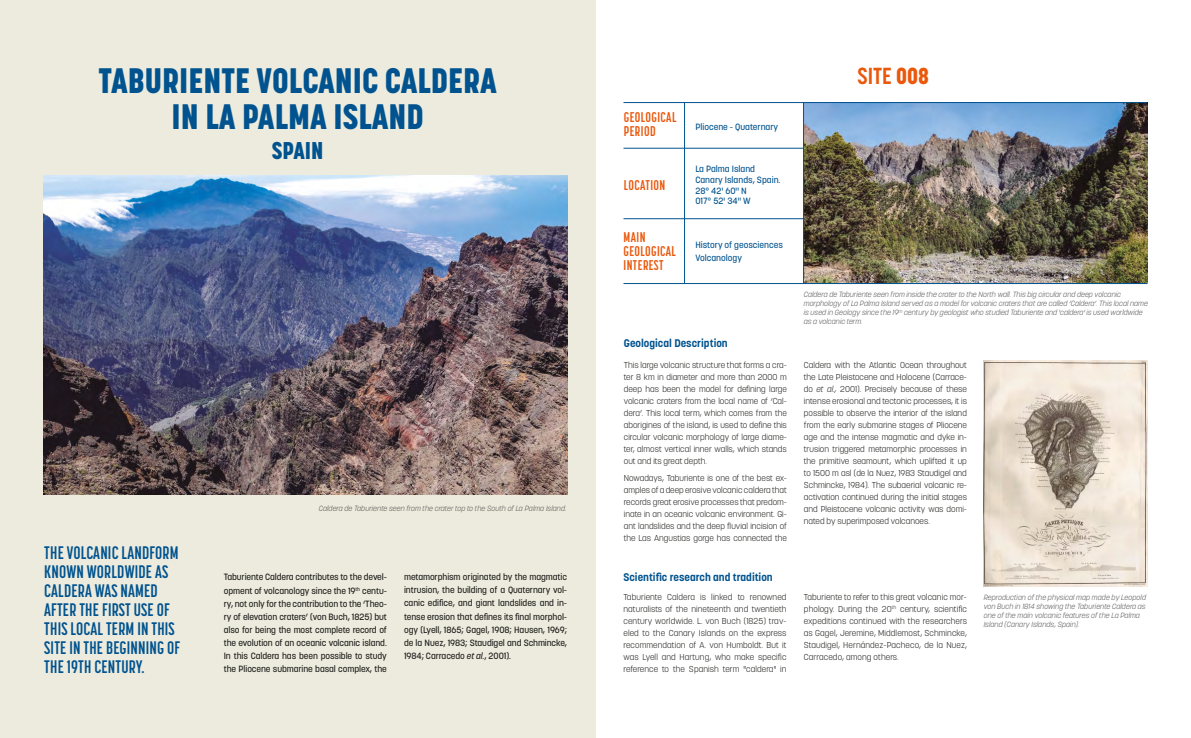
<style>
.page{position:relative;width:1191px;height:738px;background:#fff}
.page>*{position:absolute;margin:0;border:0;box-sizing:border-box;transform-origin:0 0}
.t1{font:800 35px/36px "Korolev Condensed";color:#00538f;text-align:center}
.t2{font:800 24px "Korolev Condensed";color:#00538f}
.t3{font:700 23px "Korolev Condensed";color:#ea580c}
.t4{font:700 18px/19px "Korolev Compressed";letter-spacing:.01em;color:#00538f}
.t5{font:700 14px/14px "Korolev Compressed";letter-spacing:.03em;color:#ea580c}
.t6{font:700 11px "Korolev";color:#00538f}
.t7{font:500 9px/13px "Korolev";letter-spacing:-.01em;color:#1d1d1b;text-align:justify}
.t8{font:500 9px/10.8px "Korolev";color:#00538f}
.t9{font:300 8.5px/12px "Korolev";color:#1d1d1b;text-align:justify}
.t10{font:italic 300 7.5px/9px "Korolev";letter-spacing:-.005em;color:#575756}
.s1{font-style:italic}
.s2{font-weight:800}
</style>
<div class="page">
<div style="left:0;top:0;width:595px;height:737px;background:#edebdd"></div>
<img style="left:983px;top:360px;width:164px;height:226px">
<img style="left:44px;top:176px;width:523px;height:318px">
<img style="left:804px;top:103px;width:343px;height:180px">
<hr style="left:623px;top:102px;width:524px;height:1px;background:#00538f">
<hr style="left:623px;top:148px;width:181px;height:1px;background:#00538f">
<hr style="left:623px;top:218px;width:181px;height:1px;background:#00538f">
<hr style="left:623px;top:283px;width:524px;height:1px;background:#00538f">
<hr style="left:684px;top:102px;width:1px;height:181px;background:#00538f">
<hr style="left:803px;top:102px;width:1px;height:181px;background:#00538f">
<h1 class="t1" style="left:98px;top:62px;width:400px">TABURIENTE VOLCANIC CALDERA<br>IN LA PALMA ISLAND</h1>
<h2 class="t2" style="left:272px;top:136px;width:53px">SPAIN</h2>
<h3 class="t4" style="left:44px;top:542px;width:138px">THE VOLCANIC LANDFORM<br>KNOWN WORLDWIDE AS<br>CALDERA WAS NAMED<br>AFTER THE FIRST USE OF<br>THIS LOCAL TERM IN THIS<br>SITE IN THE BEGINNING OF<br>THE 19TH CENTURY.</h3>
<p class="t10" style="left:319px;top:503px;width:249px">Caldera de Taburiente seen from the crater top to the South of La Palma Island.</p>
<p class="t7" style="left:224px;top:570px;width:165px">Taburiente Caldera contributes to the devel&shy;opment of volcanology since the 19<sup>th</sup> centu&shy;ry, not only for the contribution to the ‘Theo&shy;ry of elevation craters’ (von Buch, 1825) but also for being the most complete record of the evolution of an oceanic volcanic island.<br>In this Caldera has been possible to study the Pliocene submarine basal complex, the</p>
<p class="t7" style="left:404px;top:570px;width:165px">metamorphism originated by the magmatic intrusion, the building of a Quaternary vol&shy;canic edifice, and giant landslides and in&shy;tense erosion that defines its final morphol&shy;ogy (Lyell, 1865; Gagel, 1908; Hausen, 1969; de la Nuez, 1983; Staudigel and Schmincke, 1984; Carracedo <span class="s1">et al.</span>, 2001).</p>
<h3 class="t5" style="left:624px;top:110px;width:54px">GEOLOGICAL<br>PERIOD</h3>
<p class="t8" style="left:695px;top:121px;width:84px">Pliocene - Quaternary</p>
<h3 class="t5" style="left:624px;top:177px;width:43px">LOCATION</h3>
<h3 class="t5" style="left:623px;top:230px;width:54px">MAIN<br>GEOLOGICAL<br>INTEREST</h3>
<p class="t8" style="left:695px;top:163px;width:87px">La Palma Island<br>Canary Islands, Spain.<br>28° 42' 60'' N<br>017° 52' 34'' W</p>
<p class="t8" style="left:695px;top:237px;width:89px;line-height:13.6px">History of geosciences<br>Volcanology</p>
<p class="t6" style="left:624px;top:336px;width:105px">Geological Description</p>
<p class="t9" style="left:624px;top:358px;width:165px">This large volcanic structure that forms a cra&shy;ter 8 km in diameter and more than 2000 m deep has been the model for defining large volcanic craters from the local name of ‘Cal&shy;dera’. This local term, which comes from the aborigines of the island, is used to define this circular volcanic morphology of large diame&shy;ter, almost vertical inner walls, which stands out and its great depth.</p>
<p class="t9" style="left:624px;top:472px;width:165px">Nowadays, Taburiente is one of the best ex&shy;amples of a deep erosive volcanic caldera that records great erosive processes that predom&shy;inate in an oceanic volcanic environment. Gi&shy;ant landslides and the deep fluvial incision of the Las Angustias gorge has connected the</p>
<p class="t6" style="left:623px;top:569px;width:151px">Scientific research and tradition</p>
<p class="t9" style="left:623px;top:590px;width:165px">Taburiente Caldera is linked to renowned naturalists of the nineteenth and twentieth century worldwide. L. von Buch (1825) trav&shy;eled to the Canary Islands on the express recommendation of A. von Humboldt. But it was Lyell and Hartung, who make specific reference to the Spanish term "caldera" in</p>
<h3 class="t3" style="left:857px;top:63px;width:73px">SITE <span class="s2">008</span></h3>
<p class="t10" style="left:804px;top:290px;width:345px">Caldera de Taburiente seen from inside the crater to the North wall. This big circular and deep volcanic morphology of La Palma Island served as a model for volcanic craters that are called ‘Caldera’. This local name is used in Geology since the 19<sup>th</sup> century by geologist who studied Taburiente and 'caldera' is used worldwide as a volcanic term.</p>
<p class="t9" style="left:804px;top:358px;width:165px">Caldera with the Atlantic Ocean throughout the Late Pleistocene and Holocene (Carrace&shy;do <span class="s1">et al.,</span> 2001). Precisely because of these intense erosional and tectonic processes, it is possible to observe the interior of the island from the early submarine stages of Pliocene age and the intense magmatic and dyke in&shy;trusion triggered metamorphic processes in the primitive seamount, which uplifted it up to 1500 m asl (de la Nuez, 1983 Staudigel and Schmincke, 1984). The subaerial volcanic re&shy;activation continued during the initial stages and Pleistocene volcanic activity was domi&shy;nated by superimposed volcanoes.</p>
<p class="t9" style="left:804px;top:590px;width:165px">Taburiente to refer to this great volcanic mor&shy;phology. During the 20<sup>th</sup> century, scientific expeditions continued with the researchers as Gagel, Jeremine, Middlemost, Schmincke, Staudigel, Hernández-Pacheco, de la Nuez, Carracedo, among others.</p>
<p class="t10" style="left:983px;top:592px;width:164px">Reproduction of the physical map made by Leopold von Buch in 1814 showing the Taburiente Caldera as one of the main volcanic features of the La Palma Island (Canary Islands, Spain).</p>
</div>
